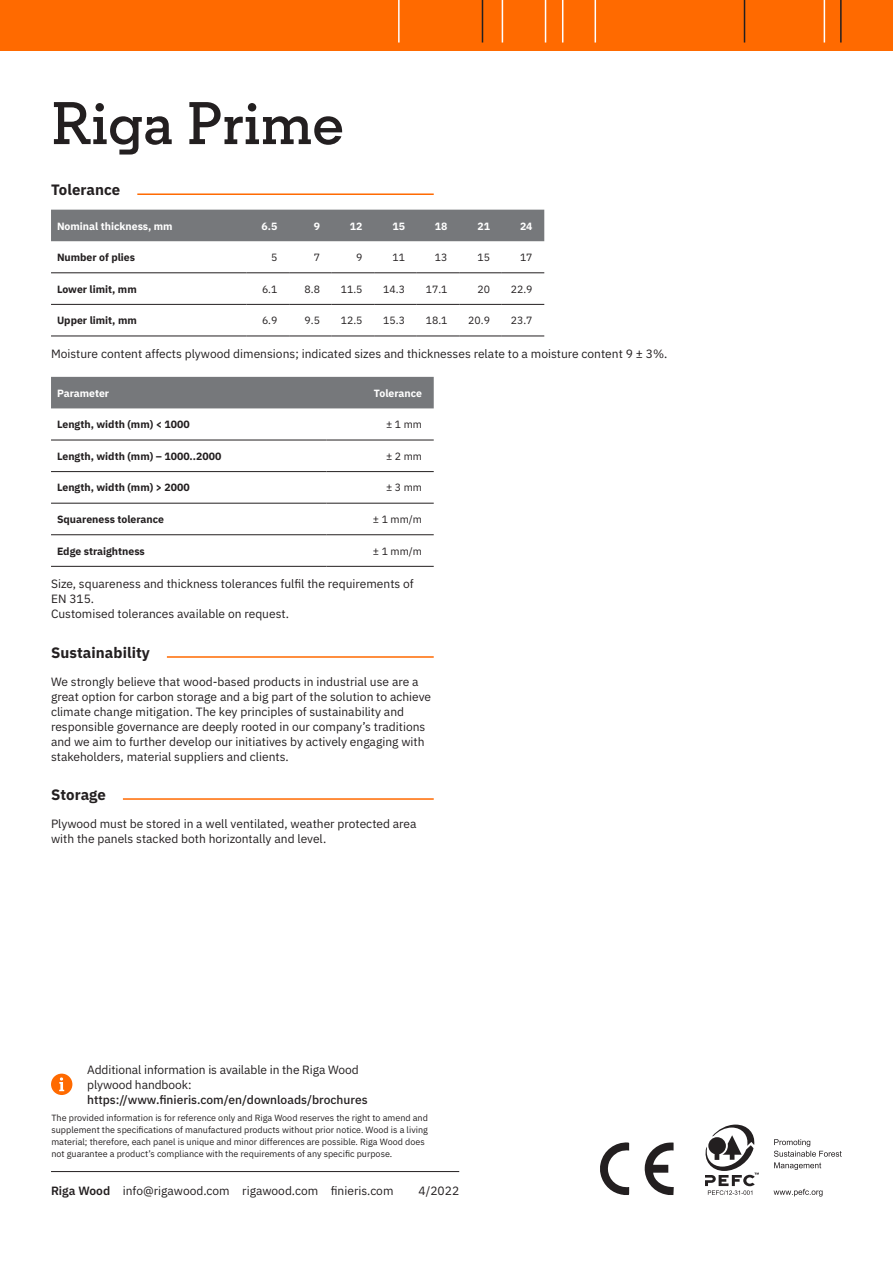
<style>
.page{position:relative;width:893px;height:1263px;background:#fff}
.page>*{position:absolute;margin:0;border:0;box-sizing:border-box;transform-origin:0 0}
.Nosaukums{font:600 60px "Regular Slab";letter-spacing:.005em;color:#231f20}
.Sadaļa{font:700 15px "IBM Plex Sans";letter-spacing:.005em;color:#231f20}
.pamatteksts__6{font:12px/15px "IBM Plex Sans";color:#231f20}
.tabula{font:12px/15px "IBM Plex Sans";letter-spacing:-.005em;color:#231f20}
.pamatteksts__3{font:12px "IBM Plex Sans";color:#231f20}
.tabula-2{font:500 12px "IBM Plex Sans";color:#231f20}
.tabula-3{font:700 10.5px "IBM Plex Sans";color:#231f20}
.tabula-4{font:10.5px "IBM Plex Sans";color:#231f20}
.tabula-5{font:700 10.5px "IBM Plex Sans";color:#fff}
.tabula-6{font:9px/12px "IBM Plex Sans";color:#231f20}
.s1{font-weight:600}
</style>
<div class="page">
<div style="left:0;top:0;width:893px;height:51px;background:#ff6a00"></div>
<hr style="left:482px;top:0;width:1px;height:43px;background:#231f20">
<hr style="left:840px;top:0;width:2px;height:43px;background:#231f20">
<hr style="left:744px;top:0;width:1px;height:43px;background:#231f20">
<hr style="left:502px;top:0;width:1px;height:43px;background:#fff">
<hr style="left:824px;top:0;width:1px;height:43px;background:#fff">
<hr style="left:398px;top:0;width:2px;height:43px;background:#fff">
<hr style="left:545px;top:0;width:1px;height:43px;background:#fff">
<hr style="left:562px;top:0;width:1px;height:43px;background:#fff">
<hr style="left:595px;top:0;width:1px;height:43px;background:#fff">
<hr style="left:51px;top:193px;width:383px;height:2px;background:#ff6a00">
<div style="left:51px;top:191px;width:86px;height:7px;background:#fff"></div>
<hr style="left:51px;top:656px;width:383px;height:2px;background:#ff6a00">
<div style="left:51px;top:653px;width:116px;height:8px;background:#fff"></div>
<hr style="left:51px;top:798px;width:383px;height:2px;background:#ff6a00">
<div style="left:51px;top:795px;width:72px;height:8px;background:#fff"></div>
<div style="left:51px;top:377px;width:383px;height:31px;background:#76787b"></div>
<hr style="left:51px;top:440px;width:276px;height:1px;background:#231f20">
<hr style="left:327px;top:440px;width:107px;height:1px;background:#231f20">
<hr style="left:51px;top:471px;width:276px;height:1px;background:#231f20">
<hr style="left:327px;top:471px;width:107px;height:1px;background:#231f20">
<hr style="left:51px;top:503px;width:276px;height:1px;background:#231f20">
<hr style="left:327px;top:503px;width:107px;height:1px;background:#231f20">
<hr style="left:51px;top:534px;width:276px;height:1px;background:#231f20">
<hr style="left:327px;top:534px;width:107px;height:1px;background:#231f20">
<hr style="left:51px;top:566px;width:276px;height:1px;background:#231f20">
<hr style="left:327px;top:566px;width:107px;height:1px;background:#231f20">
<div style="left:51px;top:1073px;width:21px;height:22px;background:#ff6a00;border-radius:50%"></div>
<svg style="left:59px;top:1077px;width:5px;height:14px"></svg>
<hr style="left:51px;top:1171px;width:408px;height:1px;background:#231f20">
<svg style="left:644px;top:1142px;width:30px;height:53px"></svg>
<svg style="left:600px;top:1142px;width:29px;height:53px"></svg>
<div style="left:51px;top:210px;width:493px;height:31px;background:#76787b"></div>
<hr style="left:51px;top:272px;width:196px;height:1px;background:#231f20">
<hr style="left:247px;top:272px;width:42px;height:1px;background:#231f20">
<hr style="left:289px;top:272px;width:43px;height:1px;background:#231f20">
<hr style="left:332px;top:272px;width:42px;height:1px;background:#231f20">
<hr style="left:374px;top:272px;width:43px;height:1px;background:#231f20">
<hr style="left:417px;top:272px;width:42px;height:1px;background:#231f20">
<hr style="left:459px;top:272px;width:43px;height:1px;background:#231f20">
<hr style="left:502px;top:272px;width:42px;height:1px;background:#231f20">
<hr style="left:51px;top:304px;width:196px;height:1px;background:#231f20">
<hr style="left:247px;top:304px;width:42px;height:1px;background:#231f20">
<hr style="left:289px;top:304px;width:43px;height:1px;background:#231f20">
<hr style="left:332px;top:304px;width:42px;height:1px;background:#231f20">
<hr style="left:374px;top:304px;width:43px;height:1px;background:#231f20">
<hr style="left:417px;top:304px;width:42px;height:1px;background:#231f20">
<hr style="left:459px;top:304px;width:43px;height:1px;background:#231f20">
<hr style="left:502px;top:304px;width:42px;height:1px;background:#231f20">
<hr style="left:51px;top:336px;width:196px;height:1px;background:#231f20">
<hr style="left:247px;top:336px;width:42px;height:1px;background:#231f20">
<hr style="left:289px;top:336px;width:43px;height:1px;background:#231f20">
<hr style="left:332px;top:336px;width:42px;height:1px;background:#231f20">
<hr style="left:374px;top:336px;width:43px;height:1px;background:#231f20">
<hr style="left:417px;top:336px;width:42px;height:1px;background:#231f20">
<hr style="left:459px;top:336px;width:43px;height:1px;background:#231f20">
<hr style="left:502px;top:336px;width:42px;height:1px;background:#231f20">
<svg style="left:774px;top:1189px;width:49px;height:7px"></svg>
<svg style="left:774px;top:1139px;width:68px;height:31px"></svg>
<svg style="left:705px;top:1124px;width:54px;height:71px"></svg>
<p class="Nosaukums" style="left:51px;top:86px;width:294px">Riga Prime</p>
<p class="Sadaļa" style="left:51px;top:178px;width:71px">Tolerance</p>
<p class="tabula-5" style="left:57px;top:217px;width:117px">Nominal thickness, mm</p>
<p class="tabula-5" style="left:262px;top:217px;width:17px">6.5</p>
<p class="tabula-5" style="left:314px;top:217px;width:8px">9</p>
<p class="tabula-5" style="left:350px;top:217px;width:14px">12</p>
<p class="tabula-5" style="left:392px;top:217px;width:14px">15</p>
<p class="tabula-5" style="left:435px;top:217px;width:14px">18</p>
<p class="tabula-5" style="left:477px;top:217px;width:14px">21</p>
<p class="tabula-5" style="left:520px;top:217px;width:14px">24</p>
<p class="tabula-3" style="left:57px;top:249px;width:80px">Number of plies</p>
<p class="tabula-4" style="left:271px;top:249px;width:8px">5</p>
<p class="tabula-4" style="left:314px;top:249px;width:8px">7</p>
<p class="tabula-4" style="left:356px;top:249px;width:8px">9</p>
<p class="tabula-4" style="left:392px;top:249px;width:14px">11</p>
<p class="tabula-4" style="left:435px;top:249px;width:14px">13</p>
<p class="tabula-4" style="left:477px;top:249px;width:14px">15</p>
<p class="tabula-4" style="left:520px;top:249px;width:14px">17</p>
<p class="tabula-3" style="left:57px;top:281px;width:81px">Lower limit, mm</p>
<p class="tabula-4" style="left:262px;top:281px;width:17px">6.1</p>
<p class="tabula-4" style="left:305px;top:281px;width:17px">8.8</p>
<p class="tabula-4" style="left:341px;top:281px;width:23px">11.5</p>
<p class="tabula-4" style="left:383px;top:281px;width:23px">14.3</p>
<p class="tabula-4" style="left:426px;top:281px;width:23px">17.1</p>
<p class="tabula-4" style="left:477px;top:281px;width:14px">20</p>
<p class="tabula-4" style="left:511px;top:281px;width:23px">22.9</p>
<p class="tabula-3" style="left:57px;top:312px;width:81px">Upper limit, mm</p>
<p class="tabula-4" style="left:262px;top:312px;width:17px">6.9</p>
<p class="tabula-4" style="left:305px;top:312px;width:17px">9.5</p>
<p class="tabula-4" style="left:341px;top:312px;width:23px">12.5</p>
<p class="tabula-4" style="left:383px;top:312px;width:23px">15.3</p>
<p class="tabula-4" style="left:426px;top:312px;width:23px">18.1</p>
<p class="tabula-4" style="left:468px;top:312px;width:23px">20.9</p>
<p class="tabula-4" style="left:511px;top:312px;width:23px">23.7</p>
<p class="pamatteksts__3" style="left:51px;top:345px;width:618px">Moisture content affects plywood dimensions; indicated sizes and thicknesses relate to a moisture content 9 ± 3%.</p>
<p class="tabula-5" style="left:57px;top:385px;width:54px">Parameter</p>
<p class="tabula-5" style="left:374px;top:385px;width:50px">Tolerance</p>
<p class="tabula-3" style="left:57px;top:416px;width:134px">Length, width (mm) &lt; 1000</p>
<p class="tabula-4" style="left:386px;top:417px;width:37px">± 1 mm</p>
<p class="tabula-3" style="left:57px;top:448px;width:166px">Length, width (mm) – 1000..2000</p>
<p class="tabula-4" style="left:386px;top:448px;width:37px">± 2 mm</p>
<p class="tabula-3" style="left:57px;top:479px;width:134px">Length, width (mm) &gt; 2000</p>
<p class="tabula-4" style="left:386px;top:480px;width:37px">± 3 mm</p>
<p class="tabula-3" style="left:57px;top:511px;width:108px">Squareness tolerance</p>
<p class="tabula-4" style="left:373px;top:511px;width:51px">± 1 mm/m</p>
<p class="tabula-3" style="left:57px;top:542px;width:89px">Edge straightness</p>
<p class="tabula-4" style="left:373px;top:543px;width:51px">± 1 mm/m</p>
<p class="pamatteksts__6" style="left:51px;top:576px;width:364px">Size, squareness and thickness tolerances fulfil the requirements of<br>EN 315.</p>
<p class="pamatteksts__6" style="left:51px;top:606px;width:239px">Customised tolerances available on request.</p>
<p class="Sadaļa" style="left:51px;top:640px;width:100px">Sustainability</p>
<p class="pamatteksts__6" style="left:51px;top:673px;width:382px">We strongly believe that wood-based products in industrial use are a great option for carbon storage and a big part of the solution to achieve climate change mitigation. The key principles of sustainability and responsible governance are deeply rooted in our company’s traditions and we aim to further develop our initiatives by actively engaging with stakeholders, material suppliers and clients.</p>
<p class="Sadaļa" style="left:51px;top:782px;width:56px">Storage</p>
<p class="pamatteksts__6" style="left:51px;top:815px;width:367px">Plywood must be stored in a well ventilated, weather protected area with the panels stacked both horizontally and level.</p>
<p class="tabula" style="left:87px;top:1061px;width:273px">Additional information is available in the Riga Wood plywood handbook:</p>
<p class="tabula-2" style="left:87px;top:1090px;width:282px">https://www.finieris.com/en/downloads/brochures</p>
<p class="tabula-6" style="left:51px;top:1111px;width:378px">The provided information is for reference only and Riga Wood reserves the right to amend and supplement the specifications of manufactured products without prior notice. Wood is a living material; therefore, each panel is unique and minor differences are possible. Riga Wood does not guarantee a product’s compliance with the requirements of any specific purpose.</p>
<p class="tabula" style="left:51px;top:1182px;width:344px"><span class="s1">Riga Wood</span> info@rigawood.com rigawood.com finieris.com</p>
<p class="tabula" style="left:419px;top:1182px;width:42px">4/2022</p>
</div>
